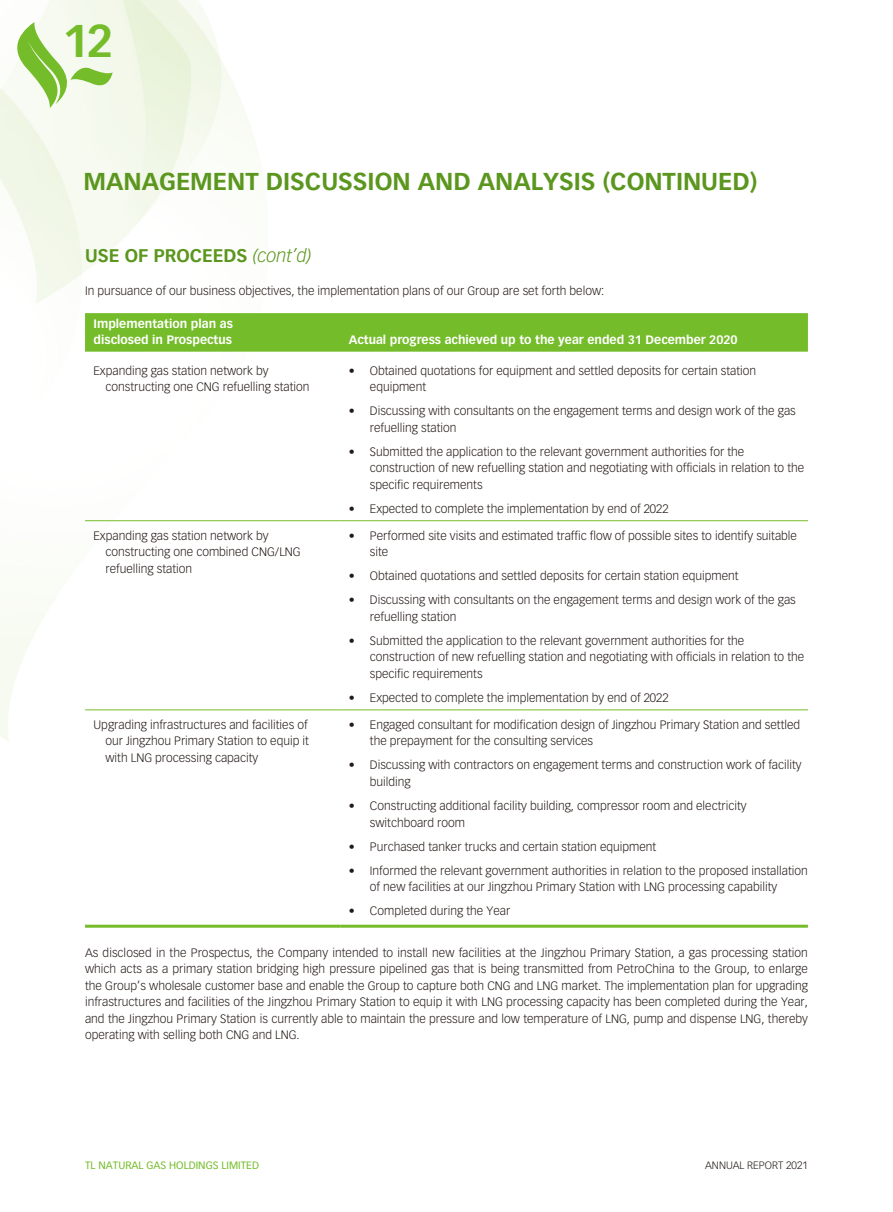
<style>
.page{position:relative;width:893px;height:1212px;background:#fff}
.page>*{position:absolute;margin:0;border:0;box-sizing:border-box;transform-origin:0 0}
.t1{font:700 45px "Vectora LT Std";color:#75bc2a}
.t2{font:700 24px "Vectora LT Std";color:#5b961e}
.t3{font:700 18px "Vectora LT Std";color:#5b961e}
.t4{font:300 12px/16.5px "Vectora LT Std";color:#231916}
.t5{font:700 12px/16.5px "Vectora LT Std";color:#fff}
.t6{font:10.5px "Vectora LT Std";color:#75bc2a}
.t7{font:300 10.5px "Vectora LT Std";color:#231916}
.s1{font-weight:300;font-style:italic}
</style>
<div class="page">
<img style="left:0;top:0;width:268px;height:741px">
<svg style="left:12px;top:22px;width:101px;height:86px"></svg>
<div style="left:85px;top:313px;width:723px;height:39px;background:#75bc2a"></div>
<hr style="left:85px;top:520px;width:255px;height:1px;background:#75bc2a">
<hr style="left:340px;top:520px;width:468px;height:1px;background:#75bc2a">
<hr style="left:85px;top:709px;width:255px;height:1px;background:#75bc2a">
<hr style="left:340px;top:709px;width:468px;height:1px;background:#75bc2a">
<hr style="left:85px;top:925px;width:255px;height:3px;background:#75bc2a">
<hr style="left:340px;top:925px;width:468px;height:3px;background:#75bc2a">
<h1 class="t1" style="left:63px;top:20px;width:53px">12</h1>
<h2 class="t2" style="left:84px;top:170px;width:675px">MANAGEMENT DISCUSSION AND ANALYSIS (CONTINUED)</h2>
<h3 class="t3" style="left:85px;top:247px;width:228px">USE OF PROCEEDS <span class="s1">(cont’d)</span></h3>
<p class="t4" style="left:85px;top:283px;width:521px">In pursuance of our business objectives, the implementation plans of our Group are set forth below:</p>
<p class="t5" style="left:94px;top:316px;width:141px">Implementation plan as disclosed in Prospectus</p>
<p class="t5" style="left:349px;top:332px;width:391px">Actual progress achieved up to the year ended 31 December 2020</p>
<p class="t4" style="left:105px;top:363px;width:206px;text-indent:-12px">Expanding gas station network by constructing one CNG refuelling station</p>
<p class="t4" style="left:370px;top:363px;width:388px;text-indent:-21px">• Obtained quotations for equipment and settled deposits for certain station equipment</p>
<p class="t4" style="left:370px;top:403px;width:427px;text-indent:-21px">• Discussing with consultants on the engagement terms and design work of the gas refuelling station</p>
<p class="t4" style="left:370px;top:444px;width:436px;text-indent:-21px">• Submitted the application to the relevant government authorities for the construction of new refuelling station and negotiating with officials in relation to the specific requirements</p>
<p class="t4" style="left:349px;top:501px;width:321px">• Expected to complete the implementation by end of 2022</p>
<p class="t4" style="left:105px;top:528px;width:197px;text-indent:-12px">Expanding gas station network by constructing one combined CNG/LNG refuelling station</p>
<p class="t4" style="left:370px;top:528px;width:429px;text-indent:-21px">• Performed site visits and estimated traffic flow of possible sites to identify suitable site</p>
<p class="t4" style="left:349px;top:568px;width:391px">• Obtained quotations and settled deposits for certain station equipment</p>
<p class="t4" style="left:370px;top:592px;width:427px;text-indent:-21px">• Discussing with consultants on the engagement terms and design work of the gas refuelling station</p>
<p class="t4" style="left:370px;top:633px;width:436px;text-indent:-21px">• Submitted the application to the relevant government authorities for the construction of new refuelling station and negotiating with officials in relation to the specific requirements</p>
<p class="t4" style="left:349px;top:690px;width:321px">• Expected to complete the implementation by end of 2022</p>
<p class="t4" style="left:105px;top:717px;width:205px;text-align:justify;text-indent:-12px">Upgrading infrastructures and facilities of our Jingzhou Primary Station to equip it with LNG processing capacity</p>
<p class="t4" style="left:370px;top:717px;width:432px;text-indent:-21px">• Engaged consultant for modification design of Jingzhou Primary Station and settled the prepayment for the consulting services</p>
<p class="t4" style="left:370px;top:758px;width:433px;text-indent:-21px">• Discussing with contractors on engagement terms and construction work of facility building</p>
<p class="t4" style="left:370px;top:798px;width:378px;text-indent:-21px">• Constructing additional facility building, compressor room and electricity switchboard room</p>
<p class="t4" style="left:349px;top:839px;width:309px">• Purchased tanker trucks and certain station equipment</p>
<p class="t4" style="left:370px;top:863px;width:439px;text-indent:-21px">• Informed the relevant government authorities in relation to the proposed installation of new facilities at our Jingzhou Primary Station with LNG processing capability</p>
<p class="t4" style="left:349px;top:903px;width:163px">• Completed during the Year</p>
<p class="t4" style="left:85px;top:945px;width:724px;text-align:justify">As disclosed in the Prospectus, the Company intended to install new facilities at the Jingzhou Primary Station, a gas processing station which acts as a primary station bridging high pressure pipelined gas that is being transmitted from PetroChina to the Group, to enlarge the Group’s wholesale customer base and enable the Group to capture both CNG and LNG market. The implementation plan for upgrading infrastructures and facilities of the Jingzhou Primary Station to equip it with LNG processing capacity has been completed during the Year, and the Jingzhou Primary Station is currently able to maintain the pressure and low temperature of LNG, pump and dispense LNG, thereby operating with selling both CNG and LNG.</p>
<p class="t6" style="left:85px;top:1160px;width:175px">TL NATURAL GAS HOLDINGS LIMITED</p>
<p class="t7" style="left:705px;top:1160px;width:104px">ANNUAL REPORT 2021</p>
</div>
